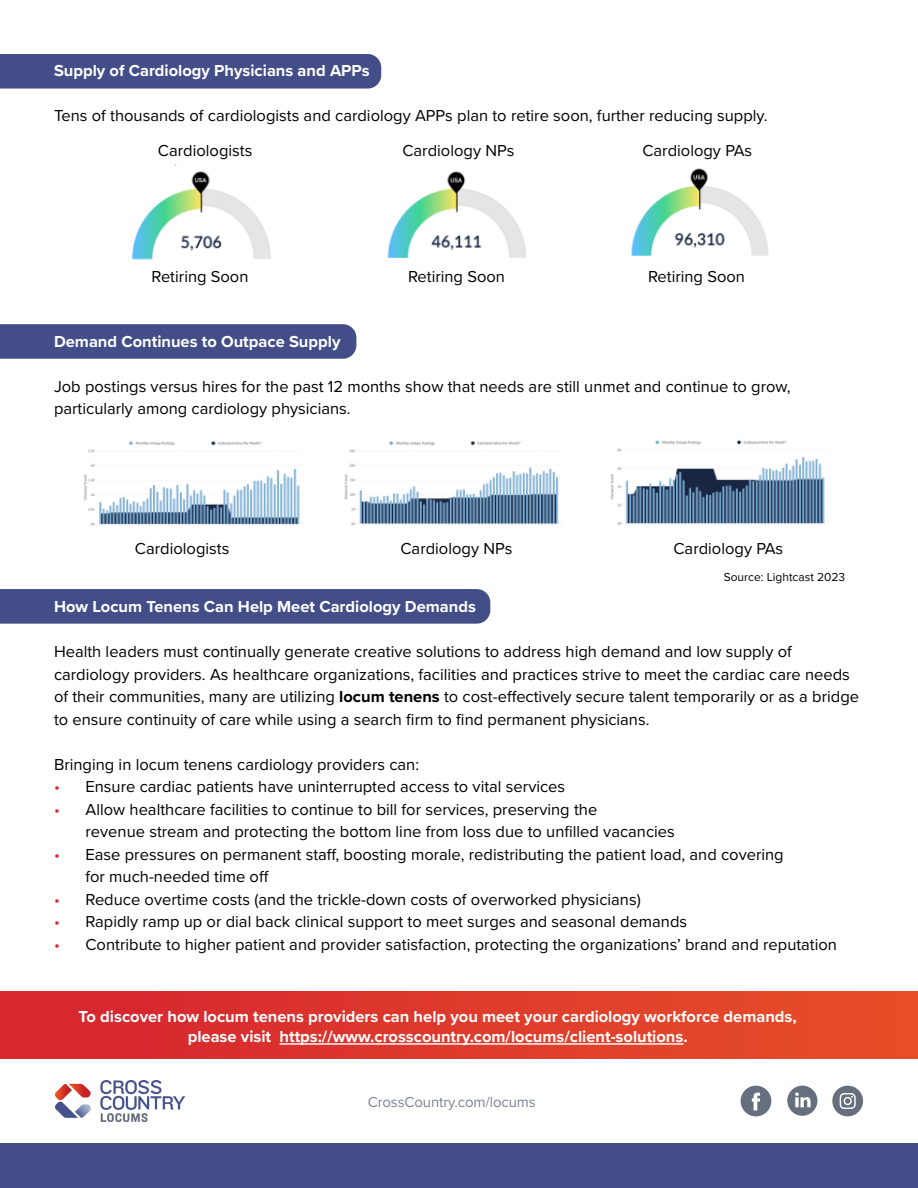
<style>
.page{position:relative;width:918px;height:1188px;background:#fff}
.page>*{position:absolute;margin:0;border:0;box-sizing:border-box;transform-origin:0 0}
.t1{font:16.5px/22.5px "Proxima Nova";color:#000}
.t2{font:700 16.5px/19.5px "Proxima Nova";color:#fff;text-align:center}
.t3{font:15px "Proxima Nova";letter-spacing:-.01em;color:#7c8593}
.t4{font:12px "Proxima Nova";color:#000}
.s1{font-weight:700}
.s2{color:#d7272f}
</style>
<div class="page">
<div style="left:0;top:54px;width:381px;height:35px;background:#434e88"></div>
<div style="left:0;top:324px;width:356px;height:35px;background:#434e88"></div>
<div style="left:0;top:589px;width:490px;height:35px;background:#434e88"></div>
<img style="left:344px;top:440px;width:218px;height:85px">
<img style="left:132px;top:164px;width:139px;height:96px">
<img style="left:610px;top:440px;width:218px;height:85px">
<img style="left:83px;top:440px;width:217px;height:86px">
<img style="left:55px;top:1080px;width:130px;height:42px">
<div style="left:0;top:1144px;width:918px;height:44px;background:#434e88"></div>
<svg style="left:741px;top:1086px;width:30px;height:30px"></svg>
<svg style="left:832px;top:1086px;width:31px;height:30px"></svg>
<svg style="left:787px;top:1086px;width:30px;height:30px"></svg>
<div style="left:0;top:992px;width:917px;height:66px;background:linear-gradient(to right,#d52430,#e74f28)"></div>
<hr style="left:280px;top:1043px;width:403px;height:2px;background:#fff">
<img style="left:387px;top:171px;width:139px;height:87px">
<img style="left:631px;top:168px;width:138px;height:88px">
<p class="t2" style="left:54px;top:61px;width:317px">Supply of Cardiology Physicians and APPs</p>
<p class="t1" style="left:54px;top:104px;width:715px">Tens of thousands of cardiologists and cardiology APPs plan to retire soon, further reducing supply.</p>
<p class="t1" style="left:158px;top:139px;width:96px">Cardiologists</p>
<p class="t1" style="left:402px;top:139px;width:113px">Cardiology NPs</p>
<p class="t1" style="left:642px;top:139px;width:111px">Cardiology PAs</p>
<p class="t1" style="left:151px;top:265px;width:99px">Retiring Soon</p>
<p class="t1" style="left:408px;top:265px;width:99px">Retiring Soon</p>
<p class="t1" style="left:648px;top:265px;width:99px">Retiring Soon</p>
<p class="t2" style="left:54px;top:331px;width:288px">Demand Continues to Outpace Supply</p>
<p class="t1" style="left:54px;top:374px;width:738px">Job postings versus hires for the past 12 months show that needs are still unmet and continue to grow, particularly among cardiology physicians.</p>
<p class="t1" style="left:135px;top:536px;width:96px">Cardiologists</p>
<p class="t1" style="left:400px;top:536px;width:113px">Cardiology NPs</p>
<p class="t1" style="left:673px;top:536px;width:111px">Cardiology PAs</p>
<p class="t4" style="left:724px;top:568px;width:123px">Source: Lightcast 2023</p>
<p class="t2" style="left:54px;top:596px;width:423px">How Locum Tenens Can Help Meet Cardiology Demands</p>
<p class="t1" style="left:54px;top:640px;width:807px">Health leaders must continually generate creative solutions to address high demand and low supply of cardiology providers. As healthcare organizations, facilities and practices strive to meet the cardiac care needs of their communities, many are utilizing <span class="s1">locum tenens</span> to cost-effectively secure talent temporarily or as a bridge to ensure continuity of care while using a search firm to find permanent physicians.</p>
<p class="t1" style="left:54px;top:752px;width:367px">Bringing in locum tenens cardiology providers can:</p>
<p class="t1" style="left:54px;top:775px;width:513px"><span class="s2">•</span> Ensure cardiac patients have uninterrupted access to vital services</p>
<p class="t1" style="left:85px;top:797px;width:591px;text-indent:-31px"><span class="s2">•</span> Allow healthcare facilities to continue to bill for services, preserving the<br>revenue stream and protecting the bottom line from loss due to unfilled vacancies</p>
<p class="t1" style="left:85px;top:842px;width:700px;text-indent:-31px"><span class="s2">•</span> Ease pressures on permanent staff, boosting morale, redistributing the patient load, and covering for much-needed time off</p>
<p class="t1" style="left:54px;top:887px;width:588px"><span class="s2">•</span> Reduce overtime costs (and the trickle-down costs of overworked physicians)</p>
<p class="t1" style="left:54px;top:910px;width:635px"><span class="s2">•</span> Rapidly ramp up or dial back clinical support to meet surges and seasonal demands</p>
<p class="t1" style="left:54px;top:932px;width:785px"><span class="s2">•</span> Contribute to higher patient and provider satisfaction, protecting the organizations’ brand and reputation</p>
<p class="t2" style="left:79px;top:1007px;width:720px">To discover how locum tenens providers can help you meet your cardiology workforce demands, please visit https://www.crosscountry.com/locums/client-solutions.</p>
<p class="t3" style="left:368px;top:1091px;width:170px">CrossCountry.com/locums</p>
</div>
